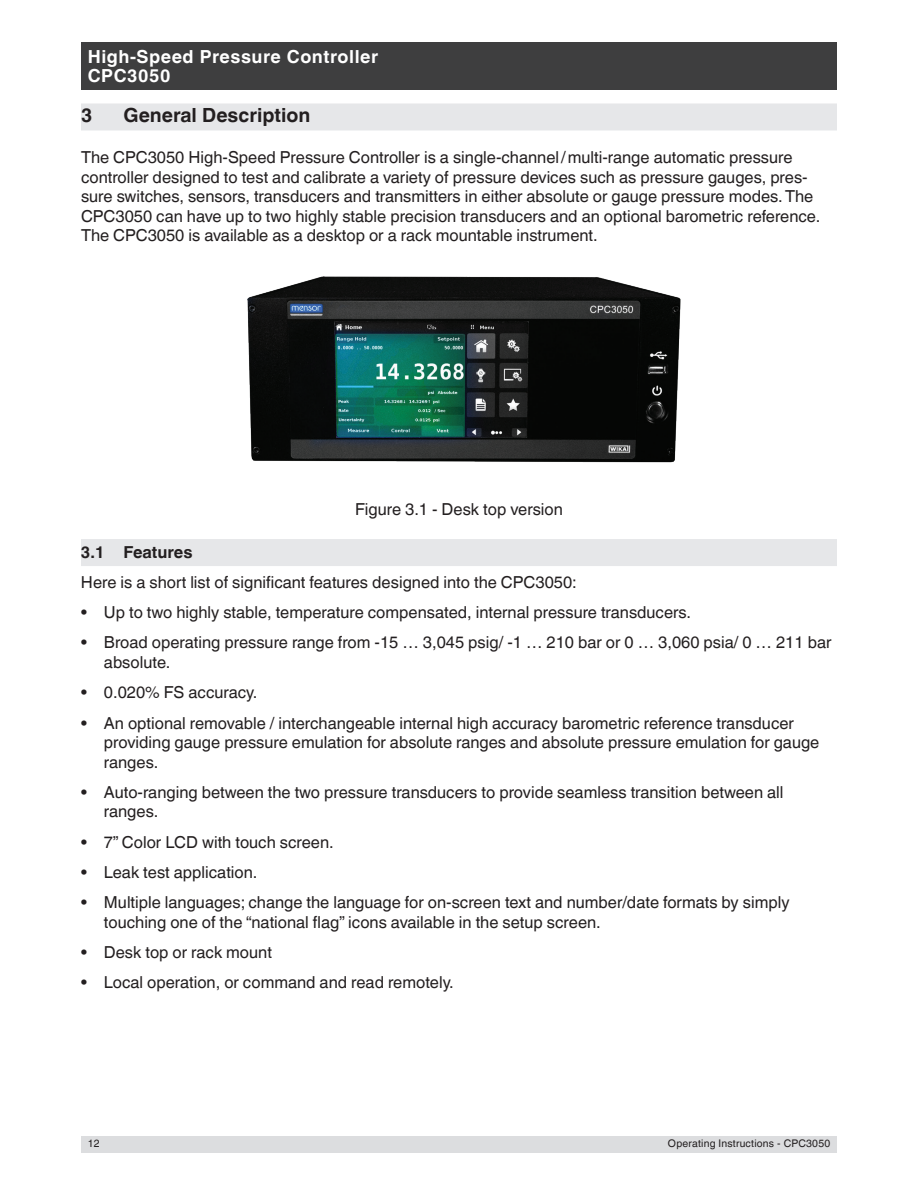
<style>
.page{position:relative;width:918px;height:1188px;background:#fff}
.page>*{position:absolute;margin:0;border:0;box-sizing:border-box;transform-origin:0 0}
.t1{font:700 19.5px "Helvetica World";color:#231f20}
.t2{font:700 18px/19.5px "Helvetica World";letter-spacing:.03em;color:#fff}
.t3{font:16.5px/19.5px "Helvetica World";color:#231f20}
.t4{font:700 16.5px "Helvetica World";color:#231f20}
.t5{font:10.5px "Helvetica World";letter-spacing:.02em;color:#231f20}
</style>
<div class="page">
<div style="left:81px;top:1136px;width:756px;height:16px;background:#dcdddf"></div>
<div style="left:81px;top:43px;width:756px;height:47px;background:#3e3e3f"></div>
<div style="left:81px;top:103px;width:756px;height:27px;background:#e6e7e9"></div>
<div style="left:81px;top:539px;width:756px;height:27px;background:#e6e7e9"></div>
<img style="left:247px;top:276px;width:434px;height:187px">
<p class="t2" style="left:88px;top:47px;width:292px">High-Speed Pressure Controller<br>CPC3050</p>
<p class="t1" style="left:81px;top:104px;width:13px">3</p>
<p class="t1" style="left:124px;top:104px;width:188px">General Description</p>
<p class="t3" style="left:81px;top:148px;width:741px">The CPC3050 High-Speed Pressure Controller is a single-channel/multi-range automatic pressure controller designed to test and calibrate a variety of pressure devices such as pressure gauges, pres&shy;sure switches, sensors, transducers and transmitters in either absolute or gauge pressure modes. The CPC3050 can have up to two highly stable precision transducers and an optional barometric reference.<br>The CPC3050 is available as a desktop or a rack mountable instrument.</p>
<p class="t3" style="left:355px;top:499px;width:209px">Figure 3.1 - Desk top version</p>
<p class="t4" style="left:81px;top:542px;width:113px">3.1 Features</p>
<p class="t3" style="left:81px;top:572px;width:497px">Here is a short list of significant features designed into the CPC3050:</p>
<p class="t3" style="left:81px;top:603px;width:612px">• Up to two highly stable, temperature compensated, internal pressure transducers.</p>
<p class="t3" style="left:104px;top:633px;width:729px;text-indent:-23px">• Broad operating pressure range from -15 … 3,045 psig/ -1 … 210 bar or 0 … 3,060 psia/ 0 … 211 bar absolute.</p>
<p class="t3" style="left:81px;top:683px;width:178px">• 0.020% FS accuracy.</p>
<p class="t3" style="left:104px;top:713px;width:717px;text-indent:-23px">• An optional removable / interchangeable internal high accuracy barometric reference transducer providing gauge pressure emulation for absolute ranges and absolute pressure emulation for gauge ranges.</p>
<p class="t3" style="left:104px;top:782px;width:681px;text-indent:-23px">• Auto-ranging between the two pressure transducers to provide seamless transition between all ranges.</p>
<p class="t3" style="left:81px;top:832px;width:254px">• 7” Color LCD with touch screen.</p>
<p class="t3" style="left:81px;top:862px;width:178px">• Leak test application.</p>
<p class="t3" style="left:104px;top:893px;width:687px;text-indent:-23px">• Multiple languages; change the language for on-screen text and number/date formats by simply touching one of the “national flag” icons available in the setup screen.</p>
<p class="t3" style="left:81px;top:943px;width:192px">• Desk top or rack mount</p>
<p class="t3" style="left:81px;top:973px;width:374px">• Local operation, or command and read remotely.</p>
<p class="t5" style="left:88px;top:1138px;width:13px">12</p>
<p class="t5" style="left:668px;top:1138px;width:164px">Operating Instructions - CPC3050</p>
</div>
